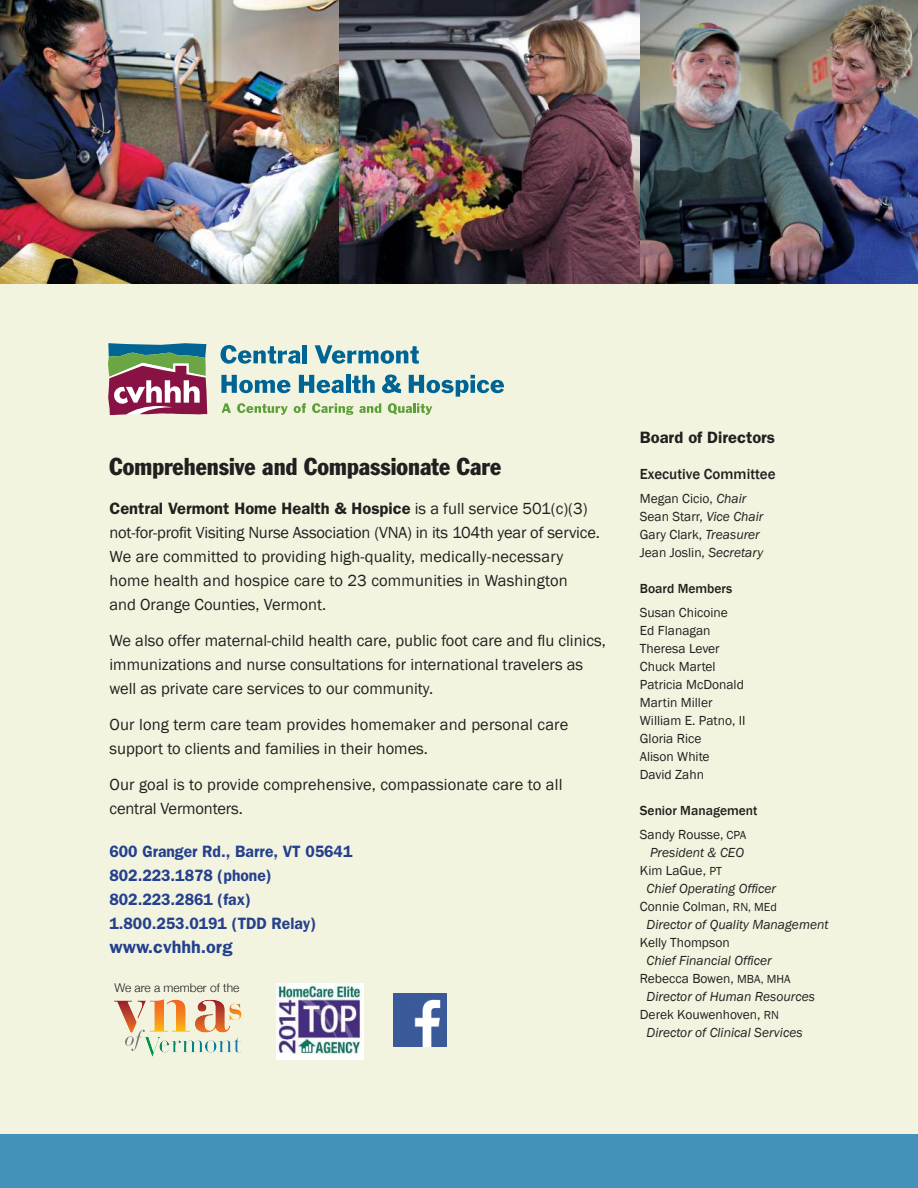
<style>
.page{position:relative;width:918px;height:1188px;background:#f3f4df}
.page>*{position:absolute;margin:0;border:0;box-sizing:border-box;transform-origin:0 0}
.t1{font:condensed 24px "Franklin Gothic";color:#221f1f}
.t2{font:600 18px "Franklin Gothic";color:#24408e}
.t3{font:16.5px/24px "Franklin Gothic";color:#221f1f}
.t4{font:600 16.5px/24px "Franklin Gothic";color:#24408e;scale:.95 1}
.t5{font:600 16.5px "Franklin Gothic";color:#221f1f}
.t6{font:500 15px "Franklin Gothic";color:#221f1f}
.t7{font:13.5px/18px "Franklin Gothic";color:#221f1f}
.t8{font:italic 13.5px "Franklin Gothic";color:#221f1f}
.t9{font:500 13.5px/24px "Franklin Gothic";color:#221f1f}
.t10{font:300 12px "Helvetica Neue";color:#221f1f}
.s1{font-weight:600}
.s2{font-style:italic}
.s3{font-weight:400}
.s4{font-weight:400;font-size:12px}
.s5{font-size:12px}
</style>
<div class="page">
<img style="left:0;top:0;width:918px;height:284px">
<img style="left:339px;top:0;width:301px;height:283px">
<img style="left:0;top:0;width:339px;height:283px">
<svg style="left:222px;top:403px;width:9px;height:10px"></svg>
<svg style="left:237px;top:403px;width:51px;height:12px"></svg>
<svg style="left:294px;top:403px;width:12px;height:10px"></svg>
<svg style="left:312px;top:403px;width:41px;height:12px"></svg>
<svg style="left:359px;top:403px;width:22px;height:10px"></svg>
<svg style="left:388px;top:403px;width:44px;height:12px"></svg>
<svg style="left:108px;top:343px;width:99px;height:72px;background:#8a6f79"></svg>
<svg style="left:221px;top:345px;width:80px;height:19px"></svg>
<div style="left:302px;top:345px;width:5px;height:18px;background:#006494"></div>
<svg style="left:315px;top:345px;width:104px;height:19px"></svg>
<svg style="left:221px;top:375px;width:69px;height:18px"></svg>
<svg style="left:299px;top:375px;width:45px;height:18px"></svg>
<hr style="left:346px;top:375px;width:4px;height:18px;background:#006494">
<svg style="left:352px;top:375px;width:23px;height:18px"></svg>
<svg style="left:382px;top:375px;width:19px;height:18px"></svg>
<svg style="left:409px;top:375px;width:95px;height:22px"></svg>
<svg style="left:125px;top:1033px;width:17px;height:18px"></svg>
<img style="left:145px;top:1037px;width:96px;height:20px">
<img style="left:114px;top:1001px;width:32px;height:32px">
<img style="left:149px;top:999px;width:42px;height:33px">
<img style="left:230px;top:1003px;width:12px;height:17px">
<img style="left:195px;top:1000px;width:35px;height:33px">
<div style="left:276px;top:983px;width:88px;height:77px;background:#fff"></div>
<img style="left:276px;top:983px;width:86px;height:71px">
<img style="left:394px;top:993px;width:53px;height:53px">
<div style="left:0;top:1134px;width:918px;height:54px;background:#4491b9"></div>
<h1 class="t1" style="left:109px;top:458px;width:393px">Comprehensive and Compassionate Care</h1>
<p class="t3" style="left:109px;top:497px;width:492px"><span class="s1">Central Vermont Home Health &amp; Hospice</span> is a full service 501(c)(3) not-for-profit Visiting Nurse Association (VNA) in its 104th year of service.<br>We are committed to providing high-quality, medically-necessary home health and hospice care to 23 communities in Washington<br>and Orange Counties, Vermont.</p>
<p class="t3" style="left:109px;top:629px;width:498px">We also offer maternal-child health care, public foot care and flu clinics, immunizations and nurse consultations for international travelers as well as private care services to our community.</p>
<p class="t3" style="left:109px;top:713px;width:461px">Our long term care team provides homemaker and personal care support to clients and families in their homes.</p>
<p class="t3" style="left:109px;top:773px;width:455px">Our goal is to provide comprehensive, compassionate care to all central Vermonters.</p>
<p class="t4" style="left:109px;top:841px;width:257px">600 Granger Rd., Barre, VT 05641<br>802.223.1878 (phone)<br>802.223.2861 (fax)<br>1.800.253.0191 (TDD Relay)</p>
<p class="t2" style="left:109px;top:941px;width:125px">www.cvhhh.org</p>
<p class="t10" style="left:114px;top:981px;width:126px">We are a member of the</p>
<p class="t5" style="left:640px;top:431px;width:137px">Board of Directors</p>
<p class="t6" style="left:640px;top:468px;width:137px">Executive Committee</p>
<p class="t7" style="left:640px;top:490px;width:125px">Megan Cicio, <span class="s2">Chair<br></span>Sean Starr, <span class="s2">Vice Chair<br></span>Gary Clark, <span class="s2">Treasurer<br></span>Jean Joslin, <span class="s2">Secretary</span></p>
<p class="t9" style="left:640px;top:577px;width:94px">Board Members</p>
<p class="t7" style="left:640px;top:604px;width:107px">Susan Chicoine<br>Ed Flanagan<br>Theresa Lever<br>Chuck Martel<br>Patricia McDonald<br>Martin Miller<br>William E. Patno, II<br>Gloria Rice<br>Alison White<br>David Zahn</p>
<p class="t9" style="left:640px;top:799px;width:119px">Senior Management<br><span class="s3">Sandy Rousse,</span> <span class="s4">CPA</span></p>
<p class="t8" style="left:650px;top:847px;width:96px">President &amp; CEO</p>
<p class="t7" style="left:640px;top:862px;width:84px">Kim LaGue, <span class="s5">PT</span></p>
<p class="t8" style="left:647px;top:880px;width:131px">Chief Operating Officer</p>
<p class="t7" style="left:640px;top:898px;width:139px">Connie Colman, <span class="s5">RN, MEd</span></p>
<p class="t8" style="left:647px;top:919px;width:183px">Director of Quality Management</p>
<p class="t7" style="left:640px;top:934px;width:91px">Kelly Thompson</p>
<p class="t8" style="left:647px;top:952px;width:127px">Chief Financial Officer</p>
<p class="t7" style="left:640px;top:970px;width:152px">Rebecca Bowen, <span class="s5">MBA, MHA</span></p>
<p class="t8" style="left:647px;top:991px;width:170px">Director of Human Resources</p>
<p class="t7" style="left:640px;top:1006px;width:141px">Derek Kouwenhoven, <span class="s5">RN</span></p>
<p class="t8" style="left:647px;top:1027px;width:158px">Director of Clinical Services</p>
</div>
